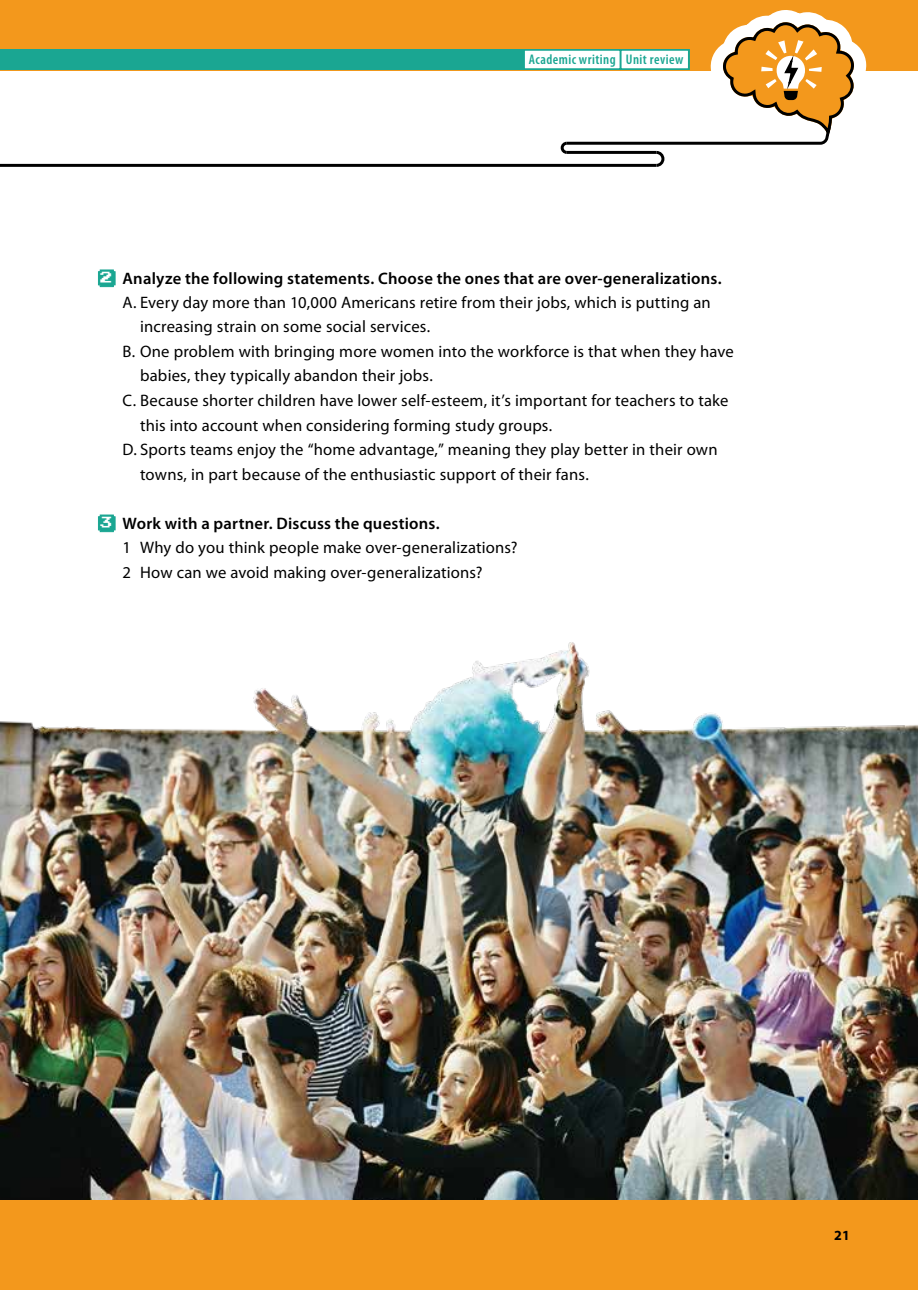
<style>
.page{position:relative;width:918px;height:1290px;background:#fff}
.page>*{position:absolute;margin:0;border:0;box-sizing:border-box;transform-origin:0 0}
.t1{font:16.62px/24.3px "Myriad Pro";letter-spacing:.01em;color:#000}
.t2{font:600 16.62px "Myriad Pro";letter-spacing:.015em;color:#000}
.t3{font:600 condensed 14px "Myriad Pro";letter-spacing:.035em;color:#1aa692}
.t4{font:700 14px "Myriad Pro";color:#000}
.s1{font-family:"Press Start 2 P";font-weight:400;font-size:12.25px;color:#fff}
.s2{font-family:"Press Start 2 P";font-size:12.25px;color:#fff}
.s3{font-weight:600}
</style>
<div class="page">
<img style="left:0;top:642px;width:918px;height:558px">
<div style="left:0;top:0;width:918px;height:70px;background:#f3981c"></div>
<div style="left:0;top:1200px;width:918px;height:90px;background:#f3981c"></div>
<div style="left:0;top:49px;width:523px;height:21px;background:#1aa692"></div>
<div style="left:524px;top:50px;width:96px;height:19px;background:#fff"></div>
<div style="left:523px;top:49px;width:98px;height:21px;border:2px solid #1aa692"></div>
<svg style="left:763px;top:10px;width:108px;height:61px"></svg>
<svg style="left:98px;top:269px;width:18px;height:18px"></svg>
<svg style="left:98px;top:514px;width:18px;height:18px"></svg>
<hr style="left:0;top:164px;width:656px;height:3px;background:#000">
<svg style="left:559px;top:16px;width:301px;height:151px"></svg>
<p class="t3" style="left:529px;top:52px;width:156px">Academic writing Unit review</p>
<p class="t2" style="left:101px;top:268px;width:622px"><span class="s1">2</span> Analyze the following statements. Choose the ones that are over-generalizations.</p>
<p class="t1" style="left:122px;top:290px;width:590px">A. Every day more than 10,000 Americans retire from their jobs, which is putting an</p>
<p class="t1" style="left:140px;top:314px;width:292px">increasing strain on some social services.</p>
<p class="t1" style="left:122px;top:339px;width:613px">B. One problem with bringing more women into the workforce is that when they have</p>
<p class="t1" style="left:140px;top:363px;width:294px">babies, they typically abandon their jobs.</p>
<p class="t1" style="left:122px;top:388px;width:607px">C. Because shorter children have lower self-esteem, it’s important for teachers to take</p>
<p class="t1" style="left:140px;top:412px;width:414px">this into account when considering forming study groups.</p>
<p class="t1" style="left:122px;top:437px;width:597px">D. Sports teams enjoy the “home advantage,” meaning they play better in their own</p>
<p class="t1" style="left:140px;top:461px;width:450px">towns, in part because of the enthusiastic support of their fans.</p>
<p class="t1" style="left:122px;top:511px;width:396px;text-indent:-22px"><span class="s2">3</span> <span class="s3">Work with a partner. Discuss the questions.<br></span>1 Why do you think people make over-generalizations?<br>2 How can we avoid making over-generalizations?</p>
<p class="t4" style="left:834px;top:1226px;width:17px">21</p>
</div>
